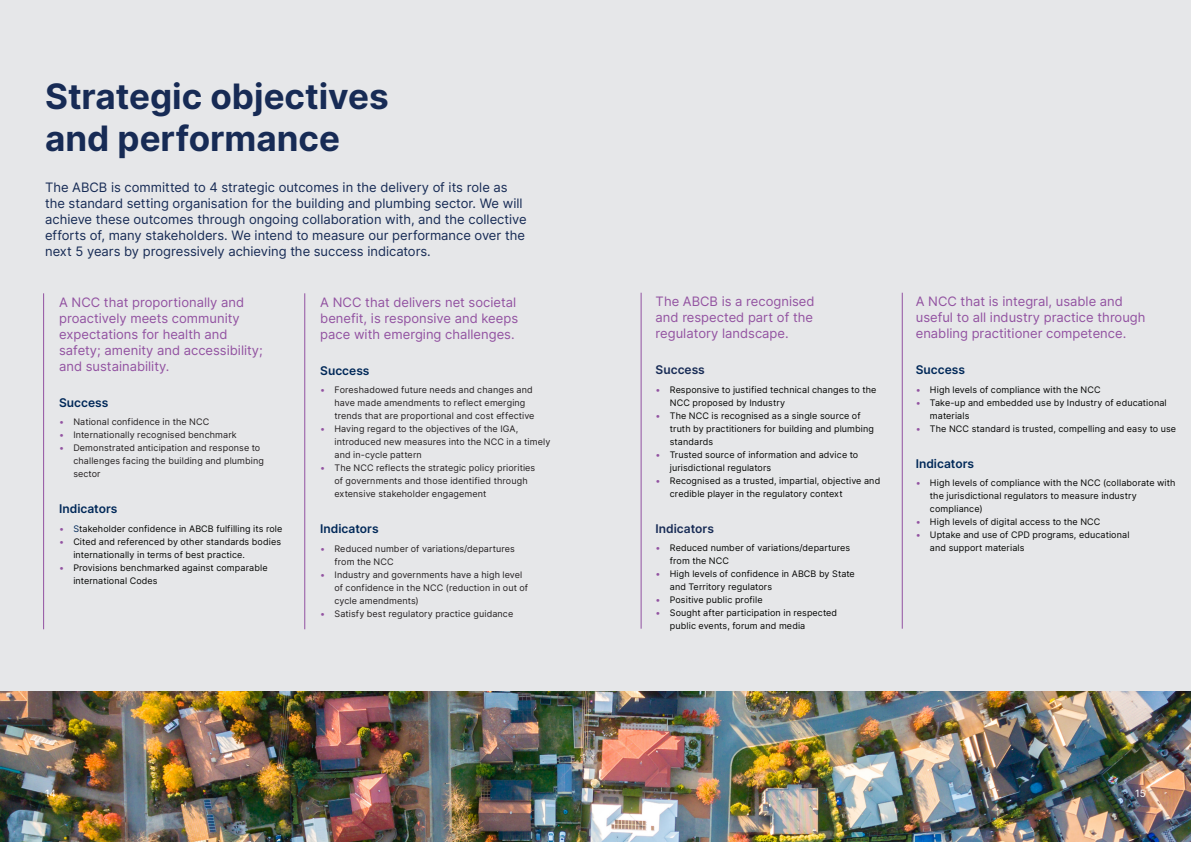
<style>
.page{position:relative;width:1191px;height:842px;background:#e6e7e9}
.page>*{position:absolute;margin:0;border:0;box-sizing:border-box;transform-origin:0 0}
.t1{font:700 35px/42px "Inter";color:#172b55}
.Intro_1{font:13px/16px "Inter";color:#172b55}
.Sub_1{font:13px/16px "Inter";color:#9252a1}
.Sub_1-2{font:13px/16px "Inter";color:#9353a1;text-align:justify}
._7b_H2{font:600 12px "Inter";color:#002858}
._7b_H2-2{font:600 12px "Inter";color:#172b55}
._7b_Body{font:10px "Inter";color:#fff}
.t2{font:9px/13px "Inter";letter-spacing:.01em;color:#040503}
.t3{font:9px/13px "Inter";letter-spacing:.015em;color:#231f20}
.s1{color:#9252a1}
.s2{color:#002858}
</style>
<div class="page">
<hr style="left:640px;top:293px;width:1px;height:336px;background:#9252a1">
<hr style="left:901px;top:293px;width:1px;height:336px;background:#9252a1">
<hr style="left:304px;top:293px;width:1px;height:336px;background:#9252a1">
<hr style="left:43px;top:293px;width:1px;height:336px;background:#9252a1">
<img style="left:1px;top:692px;width:1190px;height:150px">
<h1 class="t1" style="left:45px;top:75px;width:345px">Strategic objectives and performance</h1>
<p class="Intro_1" style="left:45px;top:179px;width:483px">The ABCB is committed to 4 strategic outcomes in the delivery of its role as the standard setting organisation for the building and plumbing sector. We will achieve these outcomes through ongoing collaboration with, and the collective efforts of, many stakeholders. We intend to measure our performance over the next 5 years by progressively achieving the success indicators.</p>
<p class="Sub_1" style="left:59px;top:294px;width:205px">A NCC that proportionally and proactively meets community expectations for health and safety; amenity and accessibility; and sustainability.</p>
<p class="_7b_H2" style="left:59px;top:394px;width:51px">Success</p>
<p class="t3" style="left:59px;top:415px;width:152px"><span class="s1">•</span> National confidence in the NCC</p>
<p class="t3" style="left:59px;top:428px;width:179px"><span class="s1">•</span> Internationally recognised benchmark</p>
<p class="t3" style="left:73px;top:441px;width:192px;text-indent:-14px"><span class="s1">•</span> Demonstrated anticipation and response to challenges facing the building and plumbing sector</p>
<p class="_7b_H2" style="left:59px;top:500px;width:60px">Indicators</p>
<p class="t2" style="left:59px;top:522px;width:225px"><span class="s1">•</span> <span class="s2">S</span>takeholder confidence in ABCB fulfilling its role</p>
<p class="t2" style="left:73px;top:535px;width:209px;text-indent:-14px"><span class="s1">•</span> Cited and referenced by other standards bodies internationally in terms of best practice.</p>
<p class="t2" style="left:73px;top:561px;width:196px;text-indent:-14px"><span class="s1">•</span> Provisions benchmarked against comparable international Codes</p>
<p class="Sub_1" style="left:320px;top:294px;width:199px">A NCC that delivers net societal benefit, is responsive and keeps pace with emerging challenges.</p>
<p class="_7b_H2" style="left:320px;top:362px;width:51px">Success</p>
<p class="t3" style="left:334px;top:383px;width:201px;text-indent:-14px"><span class="s1">•</span> Foreshadowed future needs and changes and have made amendments to reflect emerging trends that are proportional and cost effective</p>
<p class="t3" style="left:334px;top:422px;width:217px;text-indent:-14px"><span class="s1">•</span> Having regard to the objectives of the IGA, introduced new measures into the NCC in a timely and in-cycle pattern</p>
<p class="t3" style="left:334px;top:461px;width:202px;text-indent:-14px"><span class="s1">•</span> The NCC reflects the strategic policy priorities of governments and those identified through extensive stakeholder engagement</p>
<p class="_7b_H2" style="left:320px;top:520px;width:60px">Indicators</p>
<p class="t3" style="left:334px;top:542px;width:182px;text-indent:-14px"><span class="s1">•</span> Reduced number of variations/departures from the NCC</p>
<p class="t3" style="left:334px;top:568px;width:195px;text-indent:-14px"><span class="s1">•</span> Industry and governments have a high level of confidence in the NCC (reduction in out of cycle amendments)</p>
<p class="t3" style="left:320px;top:607px;width:194px"><span class="s1">•</span> Satisfy best regulatory practice guidance</p>
<p class="Sub_1-2" style="left:655px;top:293px;width:160px">The ABCB is a recognised and respected part of the regulatory landscape.</p>
<p class="_7b_H2-2" style="left:655px;top:361px;width:51px">Success</p>
<p class="t2" style="left:670px;top:383px;width:208px;text-indent:-14px"><span class="s1">•</span> Responsive to justified technical changes to the<br>NCC proposed by Industry</p>
<p class="t2" style="left:670px;top:409px;width:206px;text-indent:-14px"><span class="s1">•</span> The NCC is recognised as a single source of truth by practitioners for building and plumbing standards</p>
<p class="t2" style="left:670px;top:448px;width:190px;text-indent:-14px"><span class="s1">•</span> Trusted source of information and advice to jurisdictional regulators</p>
<p class="t2" style="left:670px;top:474px;width:212px;text-indent:-14px"><span class="s1">•</span> Recognised as a trusted, impartial, objective and credible player in the regulatory context</p>
<p class="_7b_H2-2" style="left:655px;top:519px;width:60px">Indicators</p>
<p class="t2" style="left:670px;top:541px;width:182px;text-indent:-14px"><span class="s1">•</span> Reduced number of variations/departures from the NCC</p>
<p class="t2" style="left:670px;top:567px;width:186px;text-indent:-14px"><span class="s1">•</span> High levels of confidence in ABCB by State and Territory regulators</p>
<p class="t2" style="left:655px;top:593px;width:108px"><span class="s1">•</span> Positive public profile</p>
<p class="t2" style="left:670px;top:606px;width:169px;text-indent:-14px"><span class="s1">•</span> Sought after participation in respected public events, forum and media</p>
<p class="Sub_1" style="left:915px;top:293px;width:231px">A NCC that is integral, usable and useful to all industry practice through enabling practitioner competence.</p>
<p class="_7b_H2" style="left:915px;top:361px;width:51px">Success</p>
<p class="t2" style="left:915px;top:383px;width:186px"><span class="s1">•</span> High levels of compliance with the NCC</p>
<p class="t2" style="left:930px;top:396px;width:238px;text-indent:-14px"><span class="s1">•</span> Take-up and embedded use by Industry of educational materials</p>
<p class="t2" style="left:915px;top:422px;width:262px"><span class="s1">•</span> The NCC standard is trusted, compelling and easy to use</p>
<p class="_7b_H2" style="left:915px;top:454px;width:60px">Indicators</p>
<p class="t2" style="left:930px;top:476px;width:247px;text-indent:-14px"><span class="s1">•</span> High levels of compliance with the NCC (collaborate with the jurisdictional regulators to measure industry compliance)</p>
<p class="t2" style="left:915px;top:515px;width:186px"><span class="s1">•</span> High levels of digital access to the NCC</p>
<p class="t2" style="left:930px;top:528px;width:201px;text-indent:-14px"><span class="s1">•</span> Uptake and use of CPD programs, educational and support materials</p>
<p class="_7b_Body" style="left:45px;top:786px;width:12px">14</p>
<p class="_7b_Body" style="left:1135px;top:786px;width:12px">15</p>
</div>
